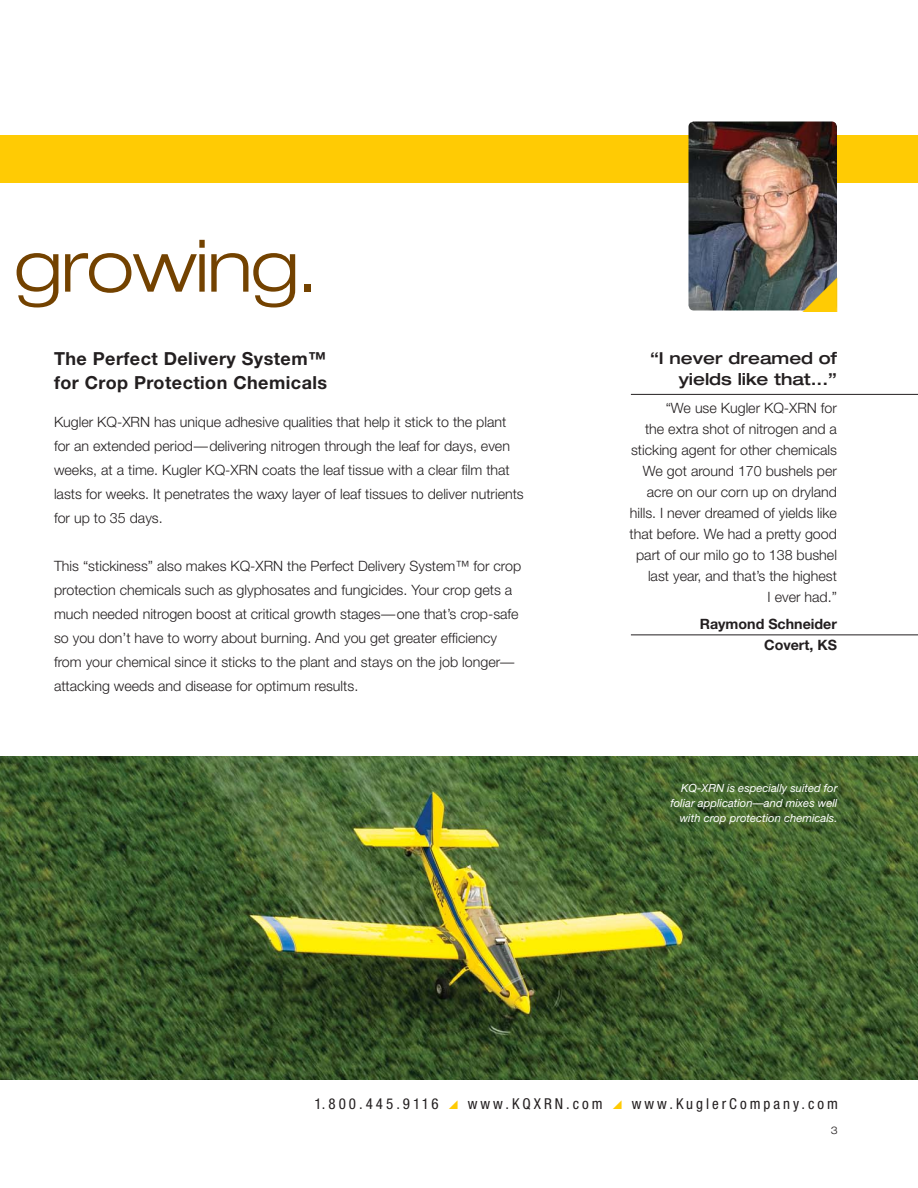
<style>
.page{position:relative;width:918px;height:1188px;background:#fff}
.page>*{position:absolute;margin:0;border:0;box-sizing:border-box;transform-origin:0 0}
.t1{font:300 expanded 72px "Helvetica Neue";letter-spacing:-.02em;color:#734200}
.t2{font:700 18px/24px "Helvetica Neue";letter-spacing:.025em;color:#231f20}
.t3{font:500 expanded 16.5px/21px "Helvetica Neue";color:#231f20;text-align:right}
.t4{font:condensed 15px "Helvetica Neue";letter-spacing:.2em;color:#231f20}
.t5{font:300 14.25px/21px "Helvetica Neue";color:#231f20}
.t6{font:700 14.25px/21px "Helvetica Neue";color:#231f20;text-align:right}
.t7{font:italic 11.25px/15px "Helvetica Neue";color:#fff;text-align:right}
.t8{font:300 expanded 10.5px "Helvetica Neue";color:#231f20}
</style>
<div class="page">
<div style="left:0;top:135px;width:918px;height:47px;background:#ffcb04"></div>
<img style="left:0;top:756px;width:918px;height:324px">
<img style="left:688px;top:122px;width:149px;height:188px;border-radius:5px">
<hr style="left:631px;top:394px;width:287px;height:1px;background:#231f20">
<hr style="left:631px;top:634px;width:287px;height:1px;background:#231f20">
<svg style="left:803px;top:276px;width:34px;height:35px"></svg>
<h1 class="t1" style="left:14px;top:240px;width:305px">growing.</h1>
<p class="t2" style="left:54px;top:348px;width:275px">The Perfect Delivery System™ for Crop Protection Chemicals</p>
<p class="t5" style="left:54px;top:411px;width:471px;line-height:24px">Kugler KQ-XRN has unique adhesive qualities that help it stick to the plant for an extended period—delivering nitrogen through the leaf for days, even weeks, at a time. Kugler KQ-XRN coats the leaf tissue with a clear film that lasts for weeks. It penetrates the waxy layer of leaf tissues to deliver nutrients for up to 35 days.</p>
<p class="t5" style="left:54px;top:555px;width:469px;line-height:24px">This “stickiness” also makes KQ-XRN the Perfect Delivery System™ for crop protection chemicals such as glyphosates and fungicides. Your crop gets a much needed nitrogen boost at critical growth stages—one that’s crop-safe so you don’t have to worry about burning. And you get greater efficiency from your chemical since it sticks to the plant and stays on the job longer— attacking weeds and disease for optimum results.</p>
<p class="t3" style="left:650px;top:349px;width:188px">“I never dreamed of yields like that...”</p>
<p class="t5" style="left:629px;top:398px;width:209px;text-align:right">“We use Kugler KQ-XRN for<br>the extra shot of nitrogen and a sticking agent for other chemicals<br>We got around 170 bushels per acre on our corn up on dryland hills. I never dreamed of yields like that before. We had a pretty good part of our milo go to 138 bushel last year, and that’s the highest<br>I ever had.”</p>
<p class="t6" style="left:700px;top:615px;width:139px">Raymond Schneider<br>Covert, KS</p>
<p class="t7" style="left:670px;top:781px;width:169px">KQ-XRN is especially suited for foliar application—and mixes well with crop protection chemicals.</p>
<p class="t4" style="left:314px;top:1098px;width:126px">1.800.445.9116</p>
<p class="t4" style="left:468px;top:1098px;width:136px">www.KQXRN.com</p>
<p class="t4" style="left:632px;top:1098px;width:208px">www.KuglerCompany.com</p>
<p class="t8" style="left:831px;top:1127px;width:9px">3</p>
</div>
